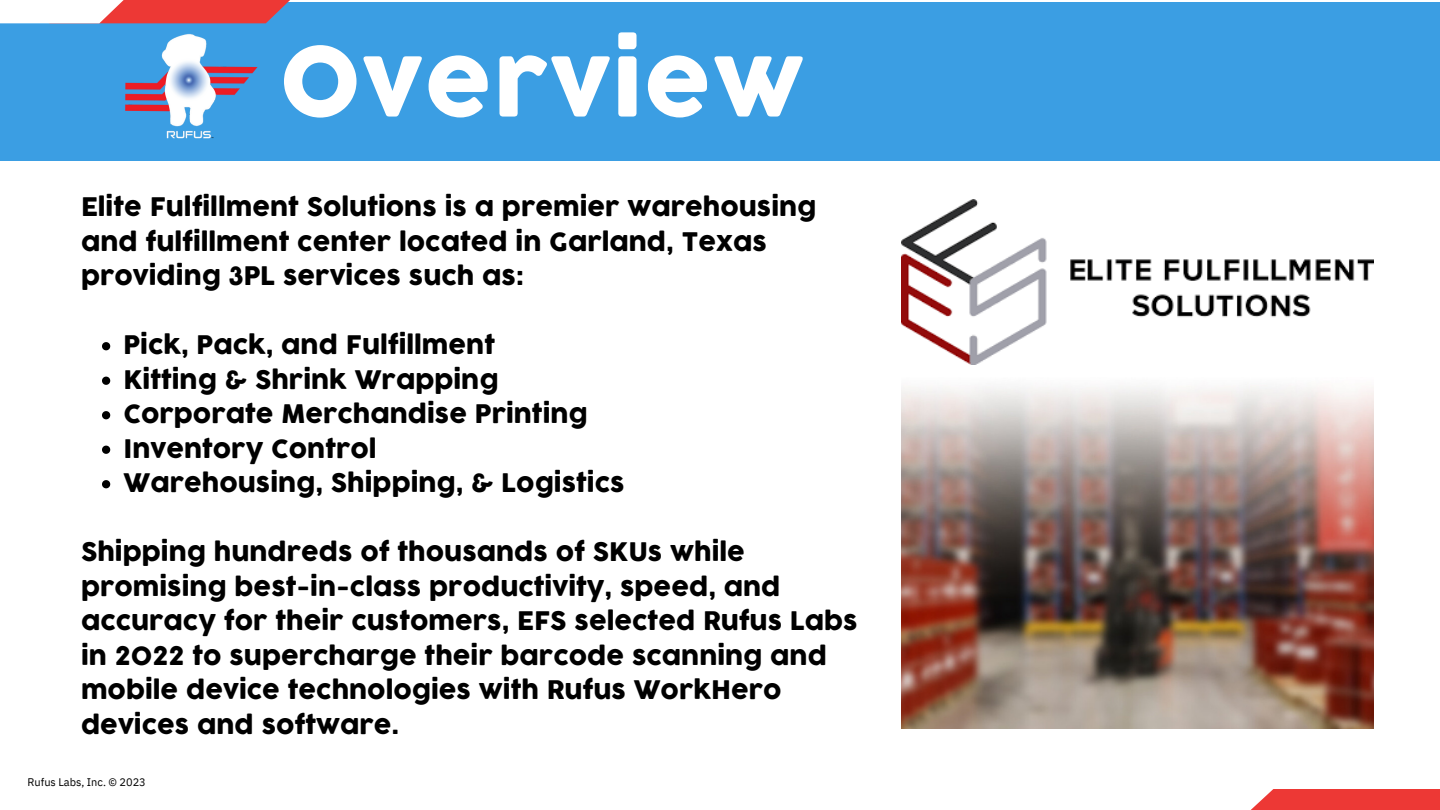
<style>
.page{position:relative;width:1440px;height:810px;background:#fff}
.page>*{position:absolute;margin:0;border:0;box-sizing:border-box;transform-origin:0 0}
.t1{font:94.8px "Cocogoose";letter-spacing:.02em;color:#fff}
.t2{font:25px/34.5px "COCOGOOSE";color:#000}
.t3{font:11px "IBM Plex Sans";letter-spacing:-.005em;color:#000}
</style>
<div class="page">
<div style="left:1251px;top:789px;width:189px;height:21px;background:#ed3835"></div>
<div style="left:0;top:2px;width:1440px;height:158px;background:#3b9ee3"></div>
<svg style="left:124px;top:0;width:166px;height:23px;background:#de4043"></svg>
<div style="left:0;top:0;width:124px;height:23px;background:#fff"></div>
<img style="left:121px;top:19px;width:139px;height:120px">
<img style="left:901px;top:364px;width:472px;height:365px">
<img style="left:901px;top:200px;width:472px;height:164px">
<svg style="left:102px;top:342px;width:8px;height:8px"></svg>
<svg style="left:102px;top:377px;width:8px;height:8px"></svg>
<svg style="left:102px;top:411px;width:8px;height:8px"></svg>
<svg style="left:102px;top:446px;width:8px;height:8px"></svg>
<svg style="left:102px;top:480px;width:8px;height:8px"></svg>
<p class="t1" style="left:280px;top:22px;width:526px">OVERVIEW</p>
<p class="t2" style="left:81px;top:191px;width:737px">Elite Fulfillment Solutions is a premier warehousing and fulfillment center located in Garland, Texas providing 3PL services such as:</p>
<p class="t2" style="left:123px;top:329px;width:373px">Pick, Pack, and Fulfillment</p>
<p class="t2" style="left:123px;top:363px;width:377px">Kitting &amp; Shrink Wrapping</p>
<p class="t2" style="left:123px;top:398px;width:466px">Corporate Merchandise Printing</p>
<p class="t2" style="left:123px;top:432px;width:255px">Inventory Control</p>
<p class="t2" style="left:123px;top:467px;width:503px">Warehousing, Shipping, &amp; Logistics</p>
<p class="t2" style="left:81px;top:536px;width:778px">Shipping hundreds of thousands of SKUs while promising best-in-class productivity, speed, and accuracy for their customers, EFS selected Rufus Labs in 2022 to supercharge their barcode scanning and mobile device technologies with Rufus WorkHero devices and software.</p>
<p class="t3" style="left:28px;top:775px;width:120px">Rufus Labs, Inc. © 2023</p>
</div>
